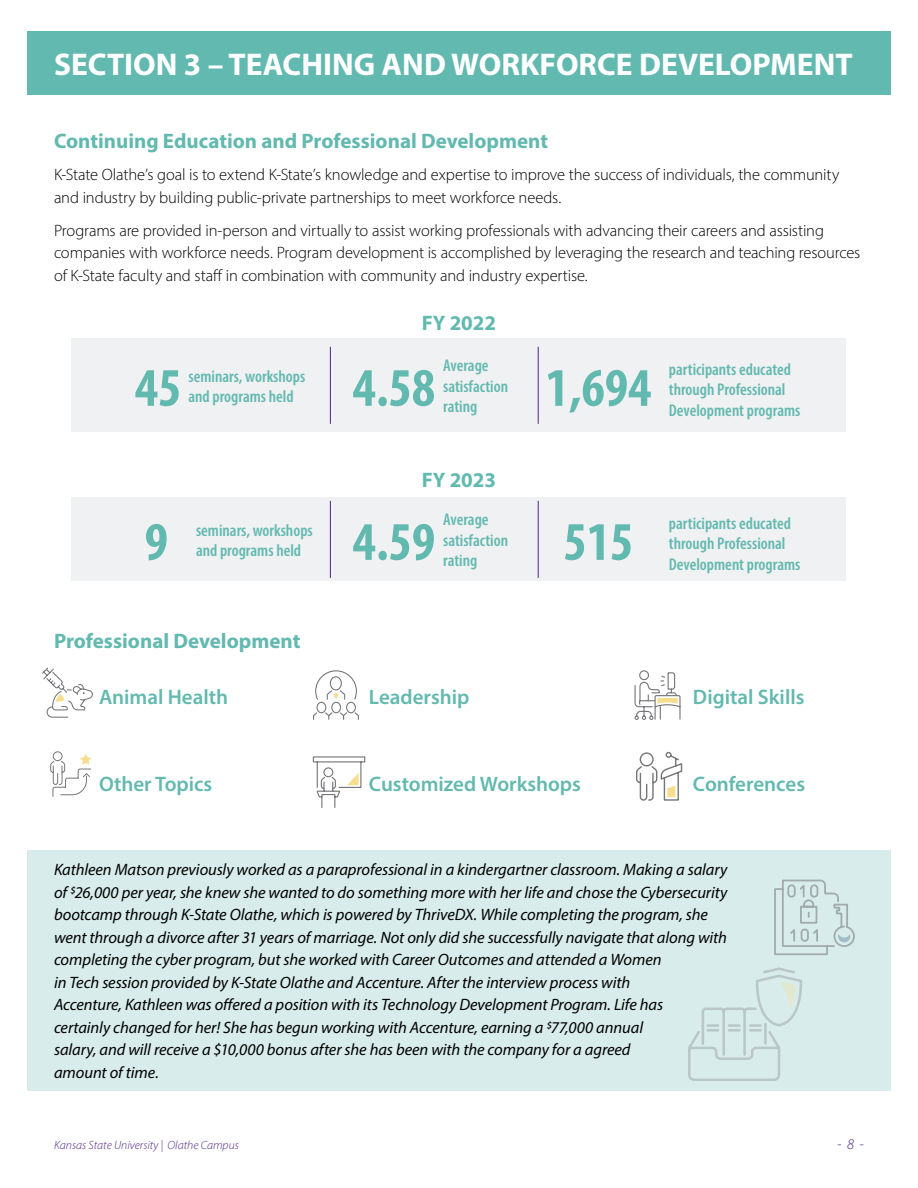
<style>
.page{position:relative;width:918px;height:1188px;background:#fff}
.page>*{position:absolute;margin:0;border:0;box-sizing:border-box;transform-origin:0 0}
.t1{font:700 condensed 54.75px "Myriad Pro";color:#62b9af}
.t2{font:700 31.5px "Myriad Pro";color:#fff}
.t3{font:700 21px "Myriad Pro";color:#62b9af}
.t4{font:600 21px "Myriad Pro";color:#62b9af}
.t5{font:600 condensed 16.95px/20.4px "Myriad Pro";color:#62b9af}
.t6{font:italic 16.5px/22.5px "Myriad Pro";letter-spacing:-.005em;color:#000}
.t7{font:300 16.5px/22.5px "Myriad Pro";letter-spacing:-.01em;color:#000}
.t8{font:italic 300 15px "Myriad Pro";color:#4f2683}
.t9{font:italic 300 12px "Myriad Pro";color:#4f2683}
</style>
<div class="page">
<div style="left:0;top:850px;width:918px;height:241px;background:#d8edeb"></div>
<div style="left:0;top:31px;width:918px;height:63px;background:#62b9af"></div>
<div style="left:72px;top:498px;width:774px;height:83px;background:#f0f1f2"></div>
<hr style="left:330px;top:501px;width:1px;height:77px;background:#4f2683">
<hr style="left:538px;top:501px;width:1px;height:77px;background:#4f2683">
<div style="left:72px;top:339px;width:774px;height:93px;background:#f0f1f2"></div>
<hr style="left:330px;top:347px;width:1px;height:77px;background:#4f2683">
<hr style="left:538px;top:347px;width:1px;height:77px;background:#4f2683">
<svg style="left:42px;top:667px;width:51px;height:51px"></svg>
<svg style="left:636px;top:751px;width:47px;height:50px"></svg>
<svg style="left:313px;top:670px;width:46px;height:50px"></svg>
<svg style="left:634px;top:670px;width:47px;height:50px"></svg>
<svg style="left:50px;top:751px;width:42px;height:46px"></svg>
<svg style="left:312px;top:756px;width:54px;height:52px"></svg>
<svg style="left:688px;top:967px;width:114px;height:114px"></svg>
<svg style="left:774px;top:879px;width:81px;height:77px"></svg>
<div style="left:0;top:0;width:27px;height:1188px;background:#fff"></div>
<div style="left:891px;top:0;width:27px;height:1188px;background:#fff"></div>
<h2 class="t2" style="left:54px;top:43px;width:800px">SECTION 3 – TEACHING AND WORKFORCE DEVELOPMENT</h2>
<p class="t3" style="left:54px;top:127px;width:496px">Continuing Education and Professional Development</p>
<p class="t7" style="left:54px;top:163px;width:787px">K-State Olathe’s goal is to extend K-State’s knowledge and expertise to improve the success of individuals, the community and industry by building public-private partnerships to meet workforce needs.</p>
<p class="t7" style="left:54px;top:219px;width:808px">Programs are provided in-person and virtually to assist working professionals with advancing their careers and assisting companies with workforce needs. Program development is accomplished by leveraging the research and teaching resources of K-State faculty and staff in combination with community and industry expertise.</p>
<p class="t3" style="left:422px;top:309px;width:76px">FY 2022</p>
<p class="t5" style="left:189px;top:366px;width:118px">seminars, workshops and programs held</p>
<p class="t5" style="left:443px;top:355px;width:66px">Average satisfaction rating</p>
<p class="t5" style="left:669px;top:359px;width:124px">participants educated through Professional</p>
<h1 class="t1" style="left:135px;top:353px;width:48px">45</h1>
<h1 class="t1" style="left:353px;top:353px;width:84px">4.58</h1>
<h1 class="t1" style="left:545px;top:353px;width:107px">1,694</h1>
<p class="t5" style="left:669px;top:399px;width:133px">Development programs</p>
<p class="t3" style="left:422px;top:466px;width:76px">FY 2023</p>
<p class="t5" style="left:196px;top:520px;width:118px">seminars, workshops and programs held</p>
<p class="t5" style="left:443px;top:509px;width:66px">Average satisfaction rating</p>
<p class="t5" style="left:669px;top:513px;width:124px">participants educated through Professional</p>
<h1 class="t1" style="left:145px;top:507px;width:25px">9</h1>
<h1 class="t1" style="left:353px;top:507px;width:84px">4.59</h1>
<h1 class="t1" style="left:564px;top:507px;width:71px">515</h1>
<p class="t5" style="left:669px;top:553px;width:133px">Development programs</p>
<p class="t3" style="left:54px;top:627px;width:248px">Professional Development</p>
<p class="t4" style="left:99px;top:684px;width:131px">Animal Health</p>
<p class="t4" style="left:369px;top:684px;width:102px">Leadership</p>
<p class="t4" style="left:693px;top:684px;width:113px">Digital Skills</p>
<p class="t4" style="left:99px;top:770px;width:115px">Other Topics</p>
<p class="t4" style="left:369px;top:770px;width:214px">Customized Workshops</p>
<p class="t4" style="left:693px;top:770px;width:114px">Conferences</p>
<p class="t6" style="left:54px;top:858px;width:675px">Kathleen Matson previously worked as a paraprofessional in a kindergartner classroom. Making a salary of $26,000 per year, she knew she wanted to do something more with her life and chose the Cybersecurity bootcamp through K-State Olathe, which is powered by ThriveDX. While completing the program, she went through a divorce after 31 years of marriage. Not only did she successfully navigate that along with completing the cyber program, but she worked with Career Outcomes and attended a Women<br>in Tech session provided by K-State Olathe and Accenture. After the interview process with<br>Accenture, Kathleen was offered a position with its Technology Development Program. Life has<br>certainly changed for her! She has begun working with Accenture, earning a $77,000 annual<br>salary, and will receive a $10,000 bonus after she has been with the company for a agreed<br>amount of time.</p>
<p class="t9" style="left:54px;top:1138px;width:186px">Kansas State University | Olathe Campus</p>
<p class="t8" style="left:837px;top:1135px;width:28px">- 8 -</p>
</div>
